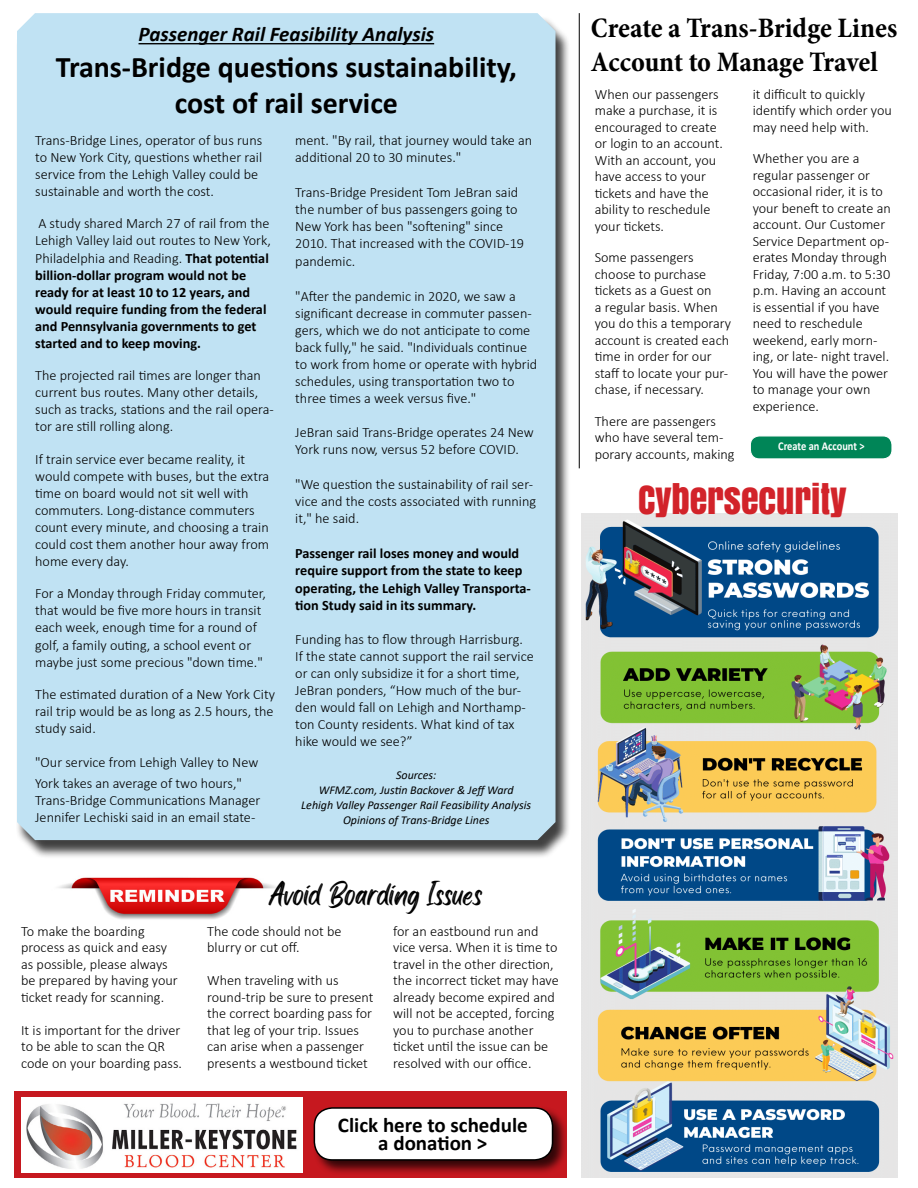
<style>
.page{position:relative;width:918px;height:1188px;background:#fff}
.page>*{position:absolute;margin:0;border:0;box-sizing:border-box;transform-origin:0 0}
.t1{font:36px "Anton";color:#d2232a}
.t2{font:700 30px/36px "Calibri";color:#000;text-align:center}
.t3{font:30px "Black Bones Personal Use";color:#000}
.t4{font:700 condensed 28.5px/34.2px "Minion Pro";letter-spacing:-.005em;color:#000}
.t5{font:italic 700 21px "Calibri";color:#000}
.t6{font:700 21px/18px "Calibri";color:#000;text-align:center}
.t7{font:300 14.25px/16.5px "Calibri";color:#000}
.t8{font:700 14.25px/17.1px "Calibri";color:#000}
.t9{font:italic 12px/15px "Calibri";color:#000;text-align:center}
.t10{font:700 12px "Calibri";color:#fff;scale:.87 1}
.s1{font-weight:300}
</style>
<div class="page">
<img style="left:581px;top:514px;width:317px;height:663px">
<div style="left:750px;top:436px;width:142px;height:23px;background:#008557;border-radius:9px"></div>
<div style="left:750px;top:435px;width:143px;height:24px;border:1px solid #fff;border-radius:9px"></div>
<hr style="left:579px;top:13px;width:1px;height:455px;background:#000">
<img style="left:58px;top:877px;width:219px;height:42px">
<div style="left:15px;top:15px;width:556px;height:844px;background:#000;opacity:.75"></div>
<div style="left:17px;top:13px;width:539px;height:827px;background:#c0e2f3"></div>
<hr style="left:139px;top:43px;width:295px;height:1px;background:#000">
<div style="left:14px;top:1091px;width:553px;height:87px;background:#c6181f"></div>
<img style="left:21px;top:1098px;width:282px;height:74px">
<div style="left:312px;top:1106px;width:256px;height:70px;background:#000;opacity:.75"></div>
<div style="left:314px;top:1108px;width:239px;height:52px;background:#fff;border-radius:18px"></div>
<div style="left:314px;top:1107px;width:239px;height:54px;border:2px solid #000;border-radius:18px"></div>
<h3 class="t5" style="left:139px;top:20px;width:297px">Passenger Rail Feasibility Analysis</h3>
<h2 class="t2" style="left:56px;top:49px;width:463px">Trans-Bridge questions sustainability, cost of rail service</h2>
<p class="t7" style="left:35px;top:132px;width:229px;line-height:17.1px">Trans-Bridge Lines, operator of bus runs to New York City, questions whether rail service from the Lehigh Valley could be sustainable and worth the cost.</p>
<p class="t8" style="left:35px;top:215px;width:237px"><span class="s1">A study shared March 27 of rail from the Lehigh Valley laid out routes to New York, Philadelphia and Reading.</span> That potential billion-dollar program would not be ready for at least 10 to 12 years, and would require funding from the federal and Pennsylvania governments to get started and to keep moving.</p>
<p class="t7" style="left:35px;top:367px;width:240px;line-height:17.1px">The projected rail times are longer than current bus routes. Many other details, such as tracks, stations and the rail opera&shy;tor are still rolling along.</p>
<p class="t7" style="left:35px;top:450px;width:236px;line-height:17.1px">If train service ever became reality, it would compete with buses, but the extra time on board would not sit well with commuters. Long-distance commuters count every minute, and choosing a train could cost them another hour away from home every day.</p>
<p class="t7" style="left:35px;top:585px;width:232px;line-height:17.1px">For a Monday through Friday commuter, that would be five more hours in transit each week, enough time for a round of golf, a family outing, a school event or maybe just some precious "down time."</p>
<p class="t7" style="left:35px;top:685px;width:241px;line-height:17.1px;text-align:justify">The estimated duration of a New York City rail trip would be as long as 2.5 hours, the study said.</p>
<p class="t7" style="left:35px;top:752px;width:225px;line-height:21px">"Our service from Lehigh Valley to New<br>York takes an average of two hours,"</p>
<p class="t7" style="left:35px;top:792px;width:227px;line-height:17.1px">Trans-Bridge Communications Manager<br>Jennifer Lechiski said in an email state-</p>
<p class="t7" style="left:295px;top:132px;width:238px;line-height:17.1px">ment. "By rail, that journey would take an additional 20 to 30 minutes."</p>
<p class="t7" style="left:295px;top:184px;width:230px;line-height:17.1px">Trans-Bridge President Tom JeBran said the number of bus passengers going to<br>New York has been "softening" since<br>2010. That increased with the COVID-19 pandemic.</p>
<p class="t7" style="left:295px;top:287px;width:244px;line-height:17.1px">"After the pandemic in 2020, we saw a significant decrease in commuter passen&shy;gers, which we do not anticipate to come back fully," he said. "Individuals continue to work from home or operate with hybrid schedules, using transportation two to three times a week versus five."</p>
<p class="t7" style="left:295px;top:423px;width:240px;line-height:17.1px">JeBran said Trans-Bridge operates 24 New<br>York runs now, versus 52 before COVID.</p>
<p class="t7" style="left:295px;top:476px;width:242px;line-height:17.1px">"We question the sustainability of rail ser&shy;vice and the costs associated with running it," he said.</p>
<p class="t8" style="left:295px;top:545px;width:237px">Passenger rail loses money and would require support from the state to keep operating, the Lehigh Valley Transporta&shy;tion Study said in its summary.</p>
<p class="t7" style="left:295px;top:630px;width:240px;line-height:17.1px">Funding has to flow through Harrisburg.<br>If the state cannot support the rail service or can only subsidize it for a short time, JeBran ponders, “How much of the bur&shy;den would fall on Lehigh and Northamp&shy;ton County residents. What kind of tax hike would we see?”</p>
<p class="t9" style="left:301px;top:767px;width:232px">Sources:<br>WFMZ.com, Justin Backover &amp; Jeff Ward<br>Lehigh Valley Passenger Rail Feasibility Analysis<br>Opinions of Trans-Bridge Lines</p>
<p class="t7" style="left:21px;top:923px;width:158px">To make the boarding process as quick and easy as possible, please always be prepared by having your ticket ready for scanning.</p>
<p class="t7" style="left:21px;top:1022px;width:162px">It is important for the driver to be able to scan the QR code on your boarding pass.</p>
<h2 class="t3" style="left:269px;top:873px;width:215px">Avoid Boarding Issues</h2>
<p class="t7" style="left:207px;top:923px;width:136px">The code should not be blurry or cut off.</p>
<p class="t7" style="left:207px;top:972px;width:168px">When traveling with us round-trip be sure to present the correct boarding pass for that leg of your trip. Issues can arise when a passenger presents a westbound ticket</p>
<p class="t7" style="left:393px;top:923px;width:167px">for an eastbound run and vice versa. When it is time to travel in the other direction, the incorrect ticket may have already become expired and will not be accepted, forcing you to purchase another ticket until the issue can be resolved with our office.</p>
<h3 class="t6" style="left:338px;top:1116px;width:191px">Click here to schedule a donation &gt;</h3>
<h3 class="t4" style="left:591px;top:10px;width:308px">Create a Trans-Bridge Lines<br>Account to Manage Travel</h3>
<p class="t7" style="left:595px;top:86px;width:130px">When our passengers make a purchase, it is encouraged to create or login to an account.<br>With an account, you have access to your tickets and have the ability to reschedule your tickets.</p>
<p class="t7" style="left:595px;top:249px;width:138px">Some passengers choose to purchase tickets as a Guest on<br>a regular basis. When you do this a temporary account is created each time in order for our staff to locate your pur&shy;chase, if necessary.</p>
<p class="t7" style="left:595px;top:413px;width:141px">There are passengers who have several tem&shy;porary accounts, making</p>
<p class="t7" style="left:753px;top:86px;width:141px">it difficult to quickly identify which order you may need help with.</p>
<p class="t7" style="left:753px;top:150px;width:140px">Whether you are a regular passenger or occasional rider, it is to your beneft to create an account. Our Customer<br>Service Department op&shy;erates Monday through<br>Friday, 7:00 a.m. to 5:30 p.m. Having an account is essential if you have need to reschedule weekend, early morn&shy;ing, or late- night travel.<br>You will have the power to manage your own experience.</p>
<p class="t10" style="left:778px;top:438px;width:101px">Create an Account &gt;</p>
<h1 class="t1" style="left:638px;top:471px;width:210px">Cybersecurity</h1>
</div>
